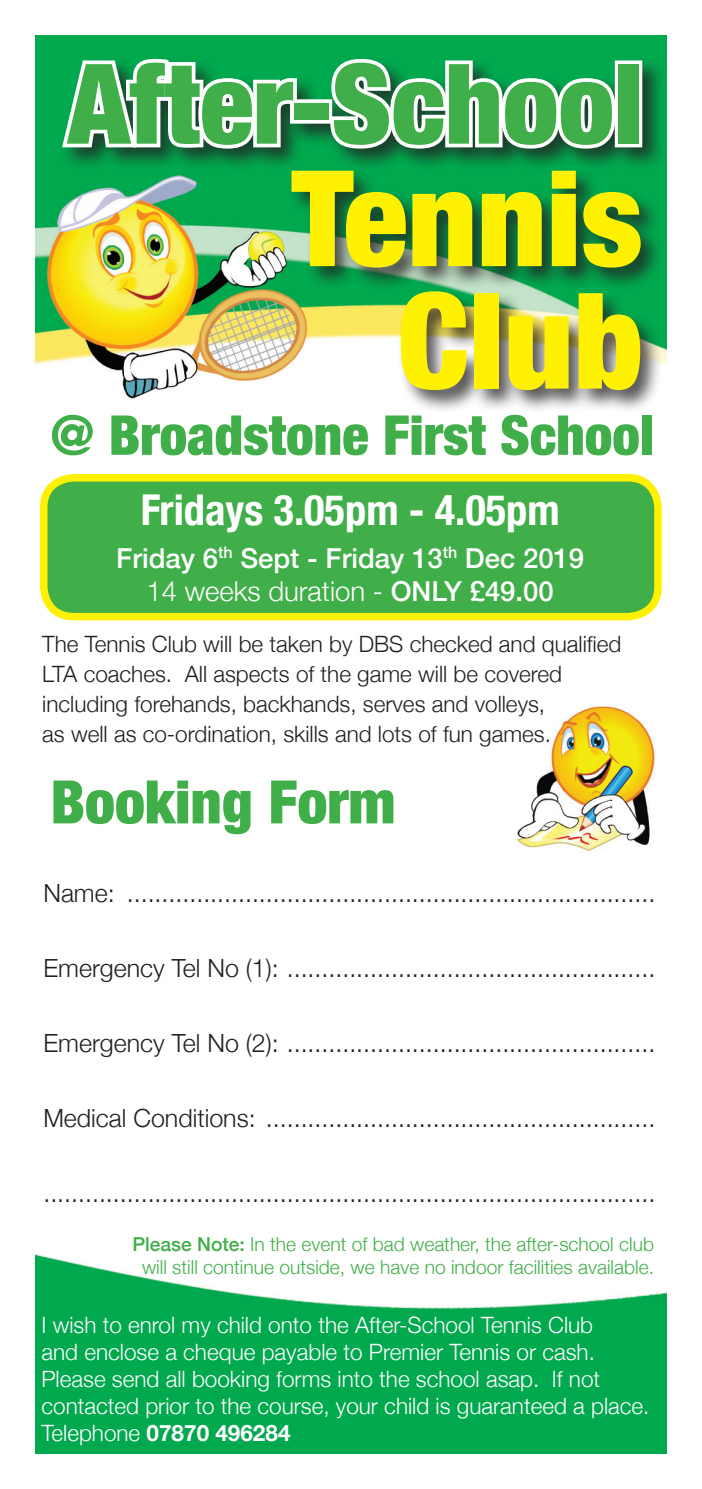
<style>
.page{position:relative;width:702px;height:1489px;background:#fff}
.page>*{position:absolute;margin:0;border:0;box-sizing:border-box;transform-origin:0 0}
.t1{font:900 condensed 133.5px/122.5px "Helvetica Neue";color:#fff101;text-align:right}
.t2{font:900 condensed 111.25px "Helvetica Neue";color:#40ae49}
.t3{font:900 condensed 60px "Helvetica Neue";color:#40ae49}
.t4{font:900 condensed 55px "Helvetica Neue";color:#40ae49}
.t5{font:700 condensed 42.5px "Helvetica Neue";color:#fff}
.t6{font:500 27.5px "Helvetica Neue";color:#fff}
.t7{font:300 27.5px "Helvetica Neue";color:#fff}
.t8{font:300 25px "Helvetica Neue";color:#231f20}
.t9{font:300 22.5px/27px "Helvetica Neue";color:#fff}
.t10{font:300 22.5px/30px "Helvetica Neue";color:#231f20}
.t11{font:700 22.5px "Helvetica Neue";color:#fff}
.t12{font:300 19.25px/23px "Helvetica Neue";color:#40ae49;text-align:center}
.s1{font-weight:500}
.s2{font-weight:300}
</style>
<div class="page">
<img style="left:35px;top:35px;width:631px;height:1418px">
<div style="left:60px;top:56px;width:605px;height:358px;background:#231f20;opacity:.75"></div>
<svg style="left:57px;top:54px;width:243px;height:99px"></svg>
<div style="left:290px;top:99px;width:42px;height:25px;border:7px solid #fff"></div>
<svg style="left:325px;top:54px;width:295px;height:100px"></svg>
<div style="left:614px;top:60px;width:28px;height:87px;border:7px solid #fff"></div>
<div style="left:44px;top:478px;width:614px;height:138px;background:#40ae49;border-radius:30px"></div>
<div style="left:40px;top:474px;width:621px;height:146px;border:8px solid #fff101;border-radius:30px"></div>
<svg style="left:46px;top:773px;width:212px;height:72px"></svg>
<svg style="left:264px;top:773px;width:139px;height:73px"></svg>
<p class="t2" style="left:68px;top:12px;width:576px">After-School</p>
<p class="t1" style="left:291px;top:150px;width:353px">Tennis<br>Club</p>
<p class="t4" style="left:50px;top:390px;width:605px">@ Broadstone First School</p>
<p class="t5" style="left:141px;top:474px;width:420px">Fridays 3.05pm - 4.05pm</p>
<p class="t6" style="left:116px;top:535px;width:469px">Friday 6<sup>th</sup> Sept - Friday 13<sup>th</sup> Dec 2019</p>
<p class="t7" style="left:146px;top:568px;width:409px">14 weeks duration - <span class="s1">ONLY £49.00</span></p>
<p class="t10" style="left:42px;top:627px;width:580px">The Tennis Club will be taken by DBS checked and qualified<br>LTA coaches. All aspects of the game will be covered</p>
<p class="t10" style="left:42px;top:687px;width:504px">including forehands, backhands, serves and volleys,</p>
<p class="t10" style="left:42px;top:717px;width:510px">as well as co-ordination, skills and lots of fun games.</p>
<p class="t3" style="left:50px;top:752px;width:346px">Booking Form</p>
<p class="t8" style="left:43px;top:872px;width:613px">Name: ............................................................................</p>
<p class="t8" style="left:43px;top:947px;width:613px">Emergency Tel No (1): .....................................................</p>
<p class="t8" style="left:43px;top:1022px;width:613px">Emergency Tel No (2): .....................................................</p>
<p class="t8" style="left:43px;top:1097px;width:613px">Medical Conditions: ........................................................</p>
<p class="t8" style="left:43px;top:1172px;width:613px">........................................................................................</p>
<p class="t12" style="left:132px;top:1230px;width:523px"><span class="s1">Please Note:</span> In the event of bad weather, the after-school club will still continue outside, we have no indoor facilities available.</p>
<p class="t9" style="left:41px;top:1309px;width:553px">I wish to enrol my child onto the After-School Tennis Club</p>
<p class="t9" style="left:41px;top:1336px;width:560px">and enclose a cheque payable to Premier Tennis or cash.<br>Please send all booking forms into the school asap. If not</p>
<p class="t9" style="left:41px;top:1390px;width:609px">contacted prior to the course, your child is guaranteed a place.</p>
<p class="t11" style="left:41px;top:1415px;width:250px"><span class="s2">Telephone</span> 07870 496284</p>
</div>
